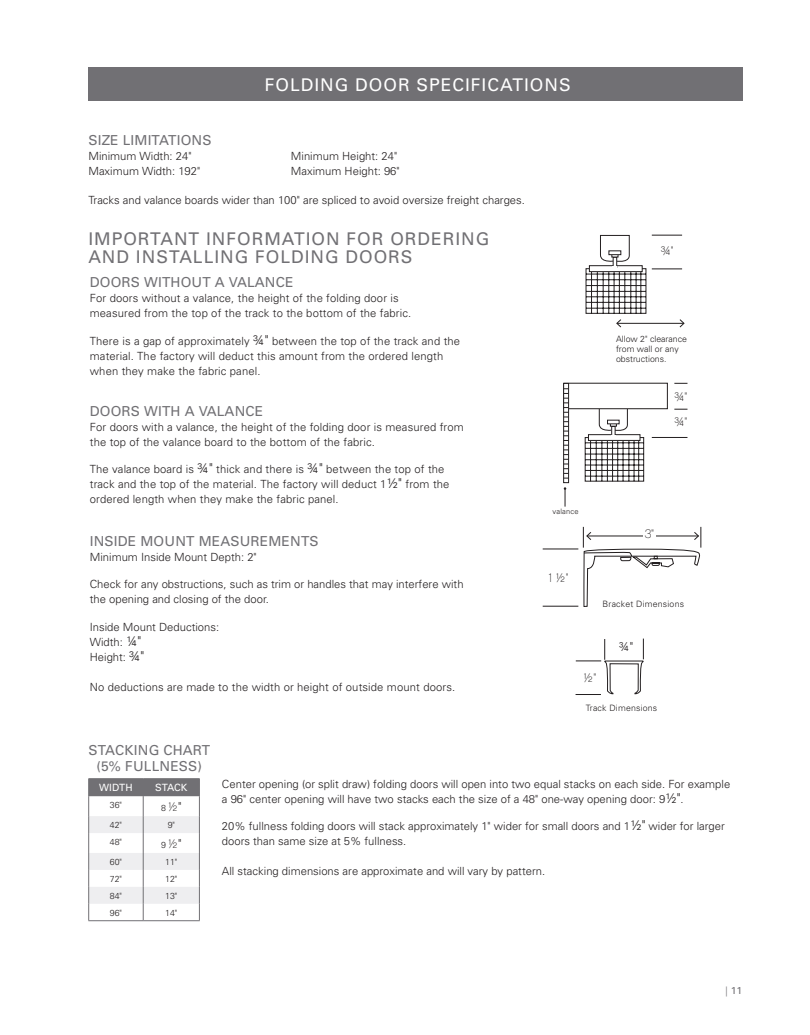
<style>
.page{position:relative;width:810px;height:1035px;background:#fff}
.page>*{position:absolute;margin:0;border:0;box-sizing:border-box;transform-origin:0 0}
.t1{font:17.5px/17.5px "Univers";letter-spacing:.055em;color:#717074}
.t2{font:17.5px "Univers";letter-spacing:.055em;color:#fff}
.t3{font:13.75px/16.2px "Univers";letter-spacing:.01em;color:#717074;text-align:center}
.t4{font:12.5px "Chalet Paris Nineteen Sixty";color:#231f20}
.t5{font:300 12.5px "Univers";color:#231f20}
.t6{font:300 11.25px/15px "Univers";color:#231f20}
.t7{font:10px "Univers";color:#fff}
.t8{font:10px "Univers";color:#717074}
.t9{font:300 8.75px/10px "Univers";color:#231f20}
.t10{font:300 8.75px "Univers";letter-spacing:.02em;color:#231f20}
.t11{font:300 7.5px "Univers";letter-spacing:.02em;color:#231f20}
.s1{font-size:13.75px}
.s2{font-family:"Chalet Paris Nineteen Sixty";font-weight:400;font-size:12.5px}
.s3{font-size:12.5px}
.s4{font-weight:300}
</style>
<div class="page">
<div style="left:88px;top:68px;width:654px;height:33px;background:#717074"></div>
<hr style="left:88px;top:778px;width:55px;height:1px;background:#717074">
<hr style="left:143px;top:778px;width:57px;height:1px;background:#717074">
<hr style="left:88px;top:920px;width:55px;height:1px;background:#717074">
<svg style="left:88px;top:779px;width:112px;height:141px"></svg>
<hr style="left:143px;top:920px;width:57px;height:1px;background:#717074">
<svg style="left:585px;top:409px;width:59px;height:73px"></svg>
<div style="left:564px;top:383px;width:104px;height:26px;border:1px solid #231f20"></div>
<div style="left:564px;top:383px;width:5px;height:100px;background:#fff"></div>
<div style="left:563px;top:383px;width:6px;height:100px;border:1px solid #231f20"></div>
<svg style="left:674px;top:383px;width:13px;height:1px"></svg>
<svg style="left:674px;top:409px;width:13px;height:1px"></svg>
<hr style="left:652px;top:437px;width:35px;height:1px;background:#231f20">
<svg style="left:564px;top:388px;width:4px;height:91px"></svg>
<svg style="left:564px;top:487px;width:2px;height:20px"></svg>
<hr style="left:617px;top:323px;width:67px;height:1px;background:#231f20">
<svg style="left:585px;top:235px;width:62px;height:92px"></svg>
<svg style="left:679px;top:319px;width:5px;height:8px"></svg>
<hr style="left:652px;top:269px;width:30px;height:1px;background:#231f20">
<hr style="left:652px;top:235px;width:30px;height:1px;background:#231f20">
<hr style="left:543px;top:606px;width:35px;height:1px;background:#231f20">
<hr style="left:543px;top:549px;width:35px;height:1px;background:#231f20">
<svg style="left:576px;top:527px;width:126px;height:168px"></svg>
<p class="t2" style="left:265px;top:74px;width:307px">FOLDING DOOR SPECIFICATIONS</p>
<p class="t3" style="left:88px;top:132px;width:125px">SIZE LIMITATIONS</p>
<p class="t6" style="left:88px;top:149px;width:105px">Minimum Width: 24"</p>
<p class="t6" style="left:291px;top:149px;width:108px">Minimum Height: 24"</p>
<p class="t6" style="left:88px;top:164px;width:113px">Maximum Width: 192"</p>
<p class="t6" style="left:291px;top:164px;width:110px">Maximum Height: 96"</p>
<p class="t6" style="left:88px;top:193px;width:438px">Tracks and valance boards wider than 100" are spliced to avoid oversize freight charges.</p>
<p class="t1" style="left:88px;top:231px;width:403px">IMPORTANT INFORMATION FOR ORDERING<br>AND INSTALLING FOLDING DOORS</p>
<p class="t4" style="left:661px;top:243px;width:14px">¾"</p>
<p class="t3" style="left:90px;top:274px;width:205px">DOORS WITHOUT A VALANCE</p>
<p class="t6" style="left:90px;top:291px;width:323px">For doors without a valance, the height of the folding door is measured from the top of the track to the bottom of the fabric.</p>
<p class="t6" style="left:90px;top:333px;width:372px">There is a gap of approximately <span class="s1">¾"</span> between the top of the track and the material. The factory will deduct this amount from the ordered length when they make the fabric panel.</p>
<p class="t3" style="left:90px;top:403px;width:175px">DOORS WITH A VALANCE</p>
<p class="t6" style="left:90px;top:419px;width:376px">For doors with a valance, the height of the folding door is measured from the top of the valance board to the bottom of the fabric.</p>
<p class="t6" style="left:90px;top:462px;width:361px">The valance board is <span class="s1">¾"</span> thick and there is <span class="s1">¾"</span> between the top of the track and the top of the material. The factory will deduct 1<span class="s1">½"</span> from the ordered length when they make the fabric panel.</p>
<p class="t3" style="left:90px;top:533px;width:230px">INSIDE MOUNT MEASUREMENTS</p>
<p class="t6" style="left:90px;top:549px;width:168px">Minimum Inside Mount Depth: 2"</p>
<p class="t6" style="left:90px;top:577px;width:375px">Check for any obstructions, such as trim or handles that may interfere with the opening and closing of the door.</p>
<p class="t6" style="left:90px;top:619px;width:131px">Inside Mount Deductions:</p>
<p class="t6" style="left:90px;top:634px;width:53px">Width: <span class="s1">¼"</span></p>
<p class="t6" style="left:90px;top:649px;width:56px">Height: <span class="s1">¾"</span></p>
<p class="t6" style="left:90px;top:679px;width:367px">No deductions are made to the width or height of outside mount doors.</p>
<p class="t9" style="left:616px;top:334px;width:72px">Allow 2" clearance</p>
<p class="t9" style="left:616px;top:344px;width:64px">from wall or any obstructions.</p>
<p class="t4" style="left:675px;top:390px;width:14px">¾"</p>
<p class="t4" style="left:675px;top:414px;width:14px">¾"</p>
<p class="t11" style="left:553px;top:507px;width:27px">valance</p>
<p class="t4" style="left:549px;top:570px;width:22px">1 ½"</p>
<p class="t4" style="left:645px;top:527px;width:11px">3"</p>
<p class="t10" style="left:603px;top:598px;width:83px">Bracket Dimensions</p>
<p class="t5" style="left:619px;top:639px;width:15px">¾"</p>
<p class="t4" style="left:584px;top:670px;width:14px">½"</p>
<p class="t10" style="left:586px;top:702px;width:73px">Track Dimensions</p>
<p class="t3" style="left:88px;top:742px;width:123px">STACKING CHART (5% FULLNESS)</p>
<p class="t7" style="left:99px;top:782px;width:35px">WIDTH</p>
<p class="t7" style="left:155px;top:782px;width:34px">STACK</p>
<p class="t9" style="left:110px;top:800px;width:14px">36"</p>
<p class="t9" style="left:161px;top:803px;width:22px">8 <span class="s2">½</span><span class="s3">"</span></p>
<p class="t9" style="left:110px;top:820px;width:14px">42"</p>
<p class="t9" style="left:168px;top:820px;width:9px">9"</p>
<p class="t9" style="left:110px;top:837px;width:14px">48"</p>
<p class="t9" style="left:161px;top:840px;width:22px">9 <span class="s2">½</span><span class="s3">"</span></p>
<p class="t9" style="left:110px;top:857px;width:14px">60"</p>
<p class="t9" style="left:165px;top:857px;width:14px">11"</p>
<p class="t9" style="left:110px;top:874px;width:14px">72"</p>
<p class="t9" style="left:165px;top:874px;width:14px">12"</p>
<p class="t9" style="left:110px;top:891px;width:14px">84"</p>
<p class="t9" style="left:165px;top:891px;width:14px">13"</p>
<p class="t9" style="left:110px;top:908px;width:14px">96"</p>
<p class="t9" style="left:165px;top:908px;width:14px">14"</p>
<p class="t6" style="left:222px;top:776px;width:510px">Center opening (or split draw) folding doors will open into two equal stacks on each side. For example a 96" center opening will have two stacks each the size of a 48" one-way opening door: 9<span class="s1">½"</span>.</p>
<p class="t6" style="left:222px;top:819px;width:504px">20% fullness folding doors will stack approximately 1" wider for small doors and 1<span class="s1">½"</span> wider for larger doors than same size at 5% fullness.</p>
<p class="t6" style="left:222px;top:864px;width:325px">All stacking dimensions are approximate and will vary by pattern.</p>
<p class="t8" style="left:726px;top:984px;width:18px"><span class="s4">|</span> 11</p>
</div>
